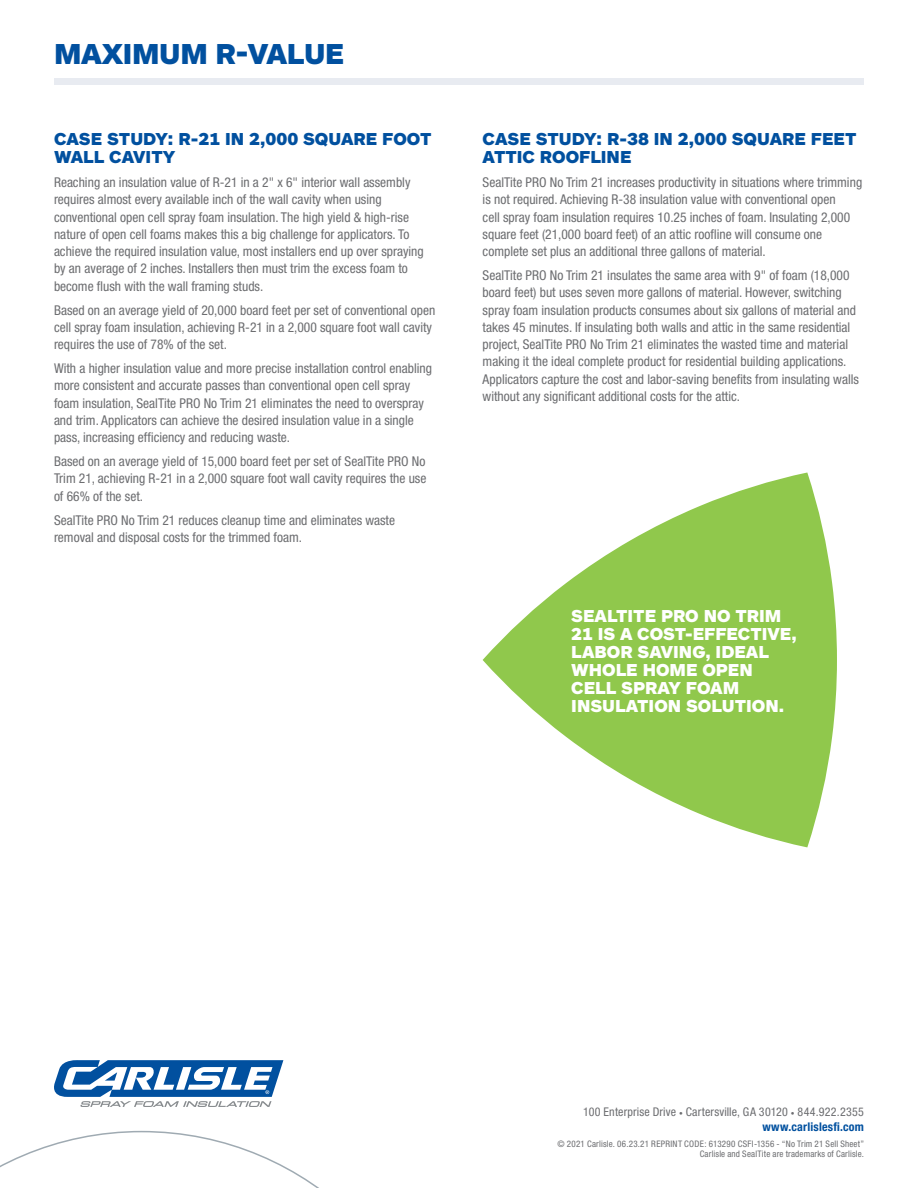
<style>
.page{position:relative;width:918px;height:1188px;background:#fff}
.page>*{position:absolute;margin:0;border:0;box-sizing:border-box;transform-origin:0 0}
.Body_Copy{font:900 30px "ARS Maquette Pro";letter-spacing:-.01em;color:#01509f}
.t1{font:900 18px/18px "ARS Maquette";color:#fff}
.t2{font:900 18px/18px "ARS Maquette";color:#01509f}
.t3{font:condensed 13.5px/17.2px "Helvetica Neue";color:#6c6d70}
.t4{font:condensed 12px "Helvetica Neue";letter-spacing:.015em;color:#6c6d70}
.t5{font:700 condensed 12px "Helvetica Neue";letter-spacing:.015em;color:#01509f}
.t6{font:condensed 9px "Helvetica Neue";letter-spacing:.02em;color:#6c6d70}
.s1{font-size:7.5px}
</style>
<div class="page">
<svg style="left:483px;top:473px;width:354px;height:374px;fill:#90c84c"></svg>
<div style="left:54px;top:78px;width:810px;height:7px;background:#e8ebf1"></div>
<svg style="left:0;top:1131px;width:319px;height:57px"></svg>
<svg style="left:54px;top:1060px;width:229px;height:47px"></svg>
<p class="Body_Copy" style="left:54px;top:35px;width:292px">MAXIMUM R-VALUE</p>
<p class="t2" style="left:54px;top:129px;width:379px">CASE STUDY: R-21 IN 2,000 SQUARE FOOT<br>WALL CAVITY</p>
<p class="t3" style="left:54px;top:174px;width:371px">Reaching an insulation value of R-21 in a 2" x 6" interior wall assembly requires almost every available inch of the wall cavity when using conventional open cell spray foam insulation. The high yield &amp; high-rise nature of open cell foams makes this a big challenge for applicators. To achieve the required insulation value, most installers end up over spraying by an average of 2 inches. Installers then must trim the excess foam to become flush with the wall framing studs.</p>
<p class="t3" style="left:54px;top:301px;width:383px">Based on an average yield of 20,000 board feet per set of conventional open cell spray foam insulation, achieving R-21 in a 2,000 square foot wall cavity requires the use of 78% of the set.</p>
<p class="t3" style="left:54px;top:360px;width:380px">With a higher insulation value and more precise installation control enabling more consistent and accurate passes than conventional open cell spray foam insulation, SealTite PRO No Trim 21 eliminates the need to overspray and trim. Applicators can achieve the desired insulation value in a single pass, increasing efficiency and reducing waste.</p>
<p class="t3" style="left:54px;top:453px;width:374px;text-align:justify">Based on an average yield of 15,000 board feet per set of SealTite PRO No Trim 21, achieving R-21 in a 2,000 square foot wall cavity requires the use of 66% of the set.</p>
<p class="t3" style="left:54px;top:511px;width:343px">SealTite PRO No Trim 21 reduces cleanup time and eliminates waste removal and disposal costs for the trimmed foam.</p>
<p class="t2" style="left:483px;top:129px;width:375px">CASE STUDY: R-38 IN 2,000 SQUARE FEET<br>ATTIC ROOFLINE</p>
<p class="t3" style="left:483px;top:174px;width:381px">SealTite PRO No Trim 21 increases productivity in situations where trimming is not required. Achieving R-38 insulation value with conventional open<br>cell spray foam insulation requires 10.25 inches of foam. Insulating 2,000 square feet (21,000 board feet) of an attic roofline will consume one complete set plus an additional three gallons of material.</p>
<p class="t3" style="left:483px;top:267px;width:378px">SealTite PRO No Trim 21 insulates the same area with 9" of foam (18,000 board feet) but uses seven more gallons of material. However, switching spray foam insulation products consumes about six gallons of material and takes 45 minutes. If insulating both walls and attic in the same residential project, SealTite PRO No Trim 21 eliminates the wasted time and material making it the ideal complete product for residential building applications.<br>Applicators capture the cost and labor-saving benefits from insulating walls without any significant additional costs for the attic.</p>
<p class="t1" style="left:571px;top:606px;width:227px">SEALTITE PRO NO TRIM<br>21 IS A COST-EFFECTIVE,<br>LABOR SAVING, IDEAL<br>WHOLE HOME OPEN<br>CELL SPRAY FOAM<br>INSULATION SOLUTION.</p>
<p class="t4" style="left:583px;top:1105px;width:282px">100 Enterprise Drive <span class="s1">•</span> Cartersville, GA 30120 <span class="s1">•</span> 844.922.2355</p>
<p class="t5" style="left:762px;top:1119px;width:103px">www.carlislesfi.com</p>
<p class="t6" style="left:558px;top:1138px;width:308px">© 2021 Carlisle. 06.23.21 REPRINT CODE: 613290 CSFI-1356 - “No Trim 21 Sell Sheet”</p>
<p class="t6" style="left:700px;top:1149px;width:166px">Carlisle and SealTite are trademarks of Carlisle.</p>
</div>
